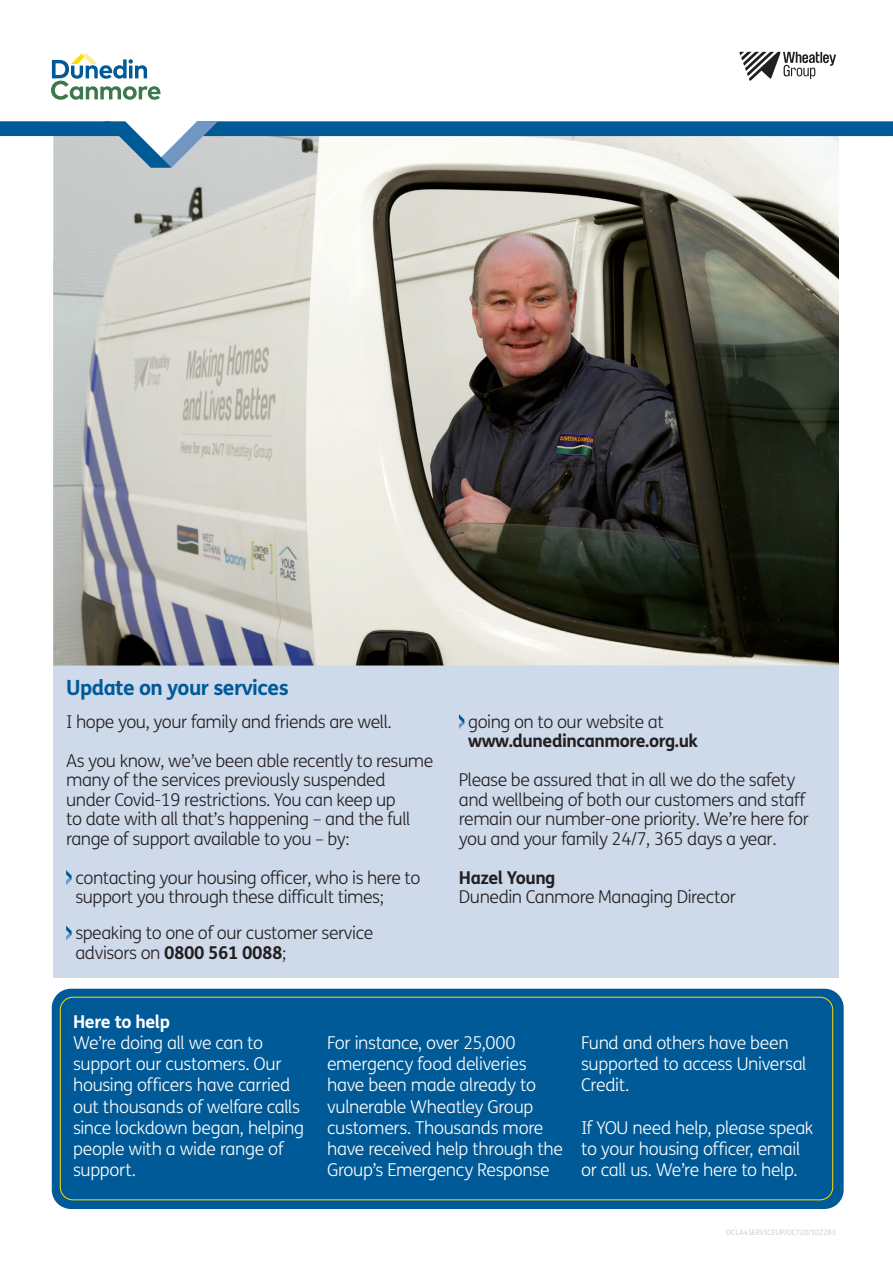
<style>
.page{position:relative;width:893px;height:1263px;background:#fff}
.page>*{position:absolute;margin:0;border:0;box-sizing:border-box;transform-origin:0 0}
.t1{font:700 21px "FS Me";letter-spacing:-.025em;color:#005a97}
.t2{font:300 17.7px/19.5px "FS Me";letter-spacing:-.025em;color:#231f20}
.t3{font:300 17.7px/21.3px "FS Me";letter-spacing:-.02em;color:#fff}
.t4{font:700 17.7px/19.5px "FS Me";letter-spacing:-.025em;color:#231f20}
.t5{font:700 17.7px "FS Me";letter-spacing:-.025em;color:#fff}
._38_45-Bold{font:7.5px "FS Me";letter-spacing:-.01em;color:#d1d2d4}
.s1{font-weight:700}
.s2{font-weight:300}
</style>
<div class="page">
<div style="left:53px;top:260px;width:786px;height:718px;background:#ced9ea"></div>
<svg style="left:66px;top:870px;width:5px;height:15px"></svg>
<svg style="left:66px;top:926px;width:5px;height:14px"></svg>
<svg style="left:459px;top:714px;width:5px;height:15px"></svg>
<img style="left:53px;top:168px;width:786px;height:497px">
<svg style="left:0;top:121px;width:893px;height:47px"></svg>
<svg style="left:739px;top:52px;width:97px;height:29px"></svg>
<div style="left:52px;top:989px;width:792px;height:220px;background:#005a97;border-radius:19px"></div>
<div style="left:60px;top:997px;width:773px;height:203px;border:1px solid #ffdc01;border-radius:13px"></div>
<svg style="left:51px;top:54px;width:109px;height:46px"></svg>
<p class="t1" style="left:66px;top:674px;width:224px">Update on your services</p>
<p class="t2" style="left:66px;top:712px;width:327px">I hope you, your family and friends are well.</p>
<p class="t2" style="left:66px;top:751px;width:369px">As you know, we’ve been able recently to resume many of the services previously suspended under Covid-19 restrictions. You can keep up<br>to date with all that’s happening – and the full range of support available to you – by:</p>
<p class="t2" style="left:75px;top:868px;width:347px">contacting your housing officer, who is here to support you through these difficult times;</p>
<p class="t2" style="left:75px;top:924px;width:300px">speaking to one of our customer service advisors on <span class="s1">0800 561 0088</span>;</p>
<p class="t4" style="left:468px;top:712px;width:231px"><span class="s2">going on to our website at </span>www.dunedincanmore.org.uk</p>
<p class="t2" style="left:459px;top:771px;width:351px">Please be assured that in all we do the safety and wellbeing of both our customers and staff remain our number-one priority. We’re here for you and your family 24/7, 365 days a year.</p>
<p class="t4" style="left:459px;top:868px;width:98px">Hazel Young</p>
<p class="t2" style="left:459px;top:888px;width:278px">Dunedin Canmore Managing Director</p>
<p class="t5" style="left:73px;top:1010px;width:99px">Here to help</p>
<p class="t3" style="left:73px;top:1032px;width:232px">We’re doing all we can to support our customers. Our housing officers have carried out thousands of welfare calls since lockdown began, helping people with a wide range of support.</p>
<p class="t3" style="left:327px;top:1032px;width:237px">For instance, over 25,000 emergency food deliveries have been made already to vulnerable Wheatley Group customers. Thousands more have received help through the</p>
<p class="t3" style="left:327px;top:1160px;width:224px">Group’s Emergency Response</p>
<p class="t3" style="left:581px;top:1032px;width:227px">Fund and others have been supported to access Universal<br>Credit.</p>
<p class="t3" style="left:581px;top:1117px;width:234px">If YOU need help, please speak to your housing officer, email</p>
<p class="t3" style="left:581px;top:1160px;width:218px">or call us. We’re here to help.</p>
<p class="_38_45-Bold" style="left:726px;top:1228px;width:111px">DCLA4SERVICEUP/OCT20/102283</p>
</div>
